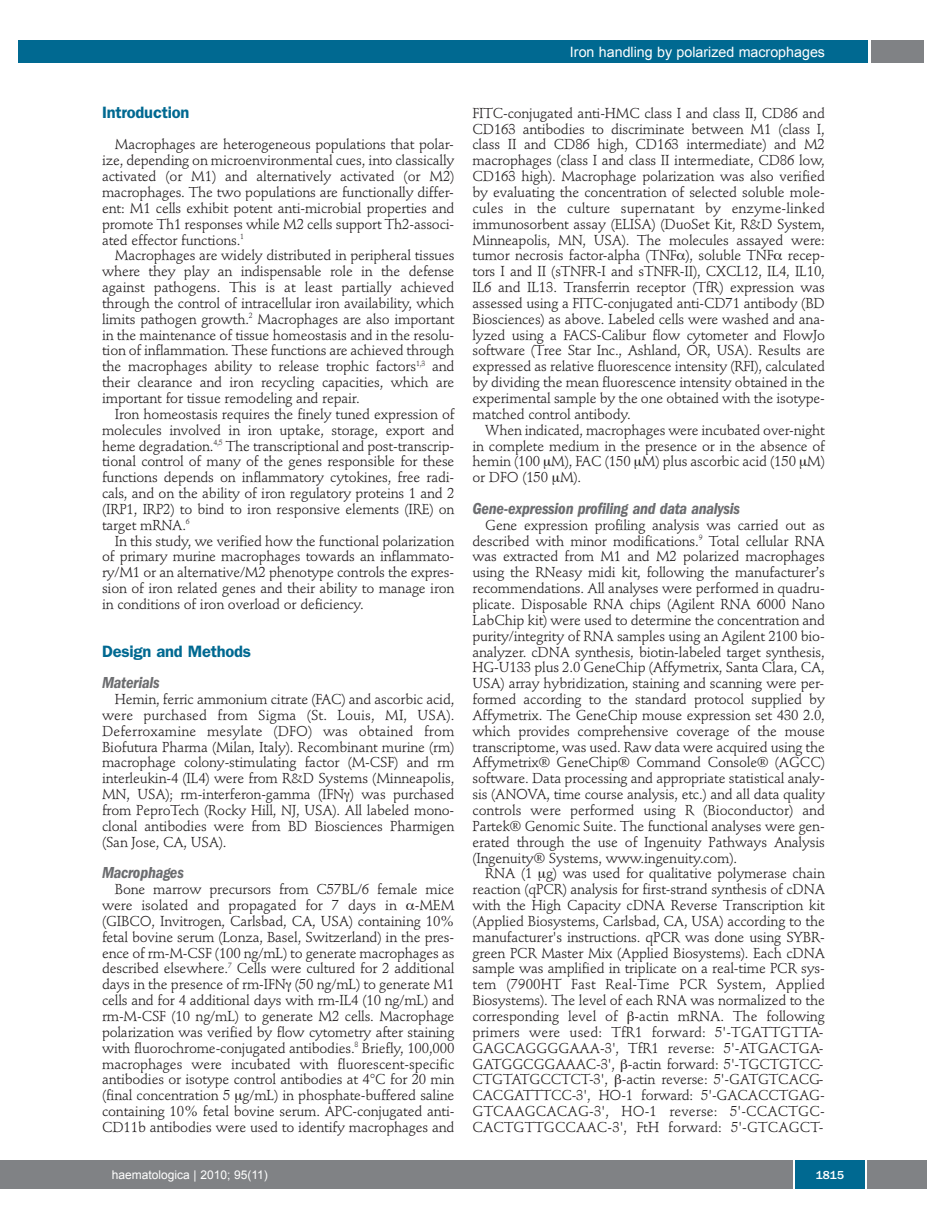
<style>
.page{position:relative;width:927px;height:1225px;background:#fff}
.page>*{position:absolute;margin:0;border:0;box-sizing:border-box;transform-origin:0 0}
.t1{font:italic 600 condensed 16.5px "Franklin Gothic";letter-spacing:-.015em;color:#6c6d70}
.t2{font:600 16.5px "Franklin Gothic";letter-spacing:-.015em;color:#006991}
.t3{font:14.25px/15.9px "Stempel Schneidler";letter-spacing:-.015em;color:#231f20;text-align:justify}
.t4{font:14.25px "Arial";color:#fff}
.t5{font:12px "Arial";color:#fff}
.t6{font:500 12px "Franklin Gothic";color:#fff}
</style>
<div class="page">
<div style="left:871px;top:40px;width:52px;height:22px;background:#808285"></div>
<div style="left:18px;top:40px;width:849px;height:22px;background:#006991"></div>
<div style="left:17px;top:1160px;width:910px;height:28px;background:#808285"></div>
<div style="left:795px;top:1160px;width:70px;height:28px;background:#006991"></div>
<hr style="left:793px;top:1160px;width:2px;height:28px;background:#fff">
<hr style="left:865px;top:1160px;width:2px;height:28px;background:#fff">
<div style="left:0;top:1160px;width:17px;height:28px;background:#808285"></div>
<p class="t4" style="left:570px;top:44px;width:257px">Iron handling by polarized macrophages</p>
<p class="t2" style="left:102px;top:106px;width:89px">Introduction</p>
<p class="t3" style="left:102px;top:138px;width:354px;text-indent:13px">Macrophages are heterogeneous populations that polar&shy;ize, depending on microenvironmental cues, into classically activated (or M1) and alternatively activated (or M2) macrophages. The two populations are functionally differ&shy;ent: M1 cells exhibit potent anti-microbial properties and promote Th1 responses while M2 cells support Th2-associ&shy;ated effector functions.<sup>1</sup></p>
<p class="t3" style="left:102px;top:249px;width:354px;text-indent:13px">Macrophages are widely distributed in peripheral tissues where they play an indispensable role in the defense against pathogens. This is at least partially achieved through the control of intracellular iron availability, which limits pathogen growth.<sup>2</sup> Macrophages are also important in the maintenance of tissue homeostasis and in the resolu&shy;tion of inflammation. These functions are achieved through the macrophages ability to release trophic factors<sup>1,3</sup> and their clearance and iron recycling capacities, which are important for tissue remodeling and repair.</p>
<p class="t3" style="left:102px;top:407px;width:354px;text-indent:13px">Iron homeostasis requires the finely tuned expression of molecules involved in iron uptake, storage, export and heme degradation.<sup>4,5</sup> The transcriptional and post-transcrip&shy;tional control of many of the genes responsible for these functions depends on inflammatory cytokines, free radi&shy;cals, and on the ability of iron regulatory proteins 1 and 2 (IRP1, IRP2) to bind to iron responsive elements (IRE) on target mRNA.<sup>6</sup></p>
<p class="t3" style="left:102px;top:534px;width:354px;text-indent:13px">In this study, we verified how the functional polarization of primary murine macrophages towards an inflammato&shy;ry/M1 or an alternative/M2 phenotype controls the expres&shy;sion of iron related genes and their ability to manage iron in conditions of iron overload or deficiency.</p>
<p class="t2" style="left:102px;top:645px;width:151px">Design and Methods</p>
<p class="t1" style="left:102px;top:676px;width:59px">Materials</p>
<p class="t3" style="left:102px;top:692px;width:354px;text-indent:13px">Hemin, ferric ammonium citrate (FAC) and ascorbic acid, were purchased from Sigma (St. Louis, MI, USA).<br>Deferroxamine mesylate (DFO) was obtained from Biofutura Pharma (Milan, Italy). Recombinant murine (rm) macrophage colony-stimulating factor (M-CSF) and rm interleukin-4 (IL4) were from R&amp;D Systems (Minneapolis, MN, USA); rm-interferon-gamma (IFN ) was purchased from PeproTech (Rocky Hill, NJ, USA). All labeled mono&shy;clonal antibodies were from BD Biosciences Pharmigen (San Jose, CA, USA).</p>
<p class="t1" style="left:102px;top:867px;width:83px">Macrophages</p>
<p class="t3" style="left:102px;top:882px;width:354px;text-indent:13px">Bone marrow precursors from C57BL/6 female mice were isolated and propagated for 7 days in -MEM (GIBCO, Invitrogen, Carlsbad, CA, USA) containing 10% fetal bovine serum (Lonza, Basel, Switzerland) in the pres&shy;ence of rm-M-CSF (100 ng/mL) to generate macrophages as described elsewhere.<sup>7</sup> Cells were cultured for 2 additional days in the presence of rm-IFN (50 ng/mL) to generate M1 cells and for 4 additional days with rm-IL4 (10 ng/mL) and rm-M-CSF (10 ng/mL) to generate M2 cells. Macrophage polarization was verified by flow cytometry after staining with fluorochrome-conjugated antibodies.<sup>8</sup> Briefly, 100,000 macrophages were incubated with fluorescent-specific antibodies or isotype control antibodies at 4°C for 20 min (final concentration 5 g/mL) in phosphate-buffered saline containing 10% fetal bovine serum. APC-conjugated anti-CD11b antibodies were used to identify macrophages and</p>
<p class="t3" style="left:472px;top:106px;width:354px">FITC-conjugated anti-HMC class I and class II, CD86 and CD163 antibodies to discriminate between M1 (class I, class II and CD86 high, CD163 intermediate) and M2 macrophages (class I and class II intermediate, CD86 low, CD163 high). Macrophage polarization was also verified by evaluating the concentration of selected soluble mole&shy;cules in the culture supernatant by enzyme-linked immunosorbent assay (ELISA) (DuoSet Kit, R&amp;D System, Minneapolis, MN, USA). The molecules assayed were: tumor necrosis factor-alpha (TNF ), soluble TNF recep&shy;tors I and II (sTNFR-I and sTNFR-II), CXCL12, IL4, IL10, IL6 and IL13. Transferrin receptor (TfR) expression was assessed using a FITC-conjugated anti-CD71 antibody (BD Biosciences) as above. Labeled cells were washed and ana&shy;lyzed using a FACS-Calibur flow cytometer and FlowJo software (Tree Star Inc., Ashland, OR, USA). Results are expressed as relative fluorescence intensity (RFI), calculated by dividing the mean fluorescence intensity obtained in the experimental sample by the one obtained with the isotype&shy;matched control antibody.</p>
<p class="t3" style="left:472px;top:423px;width:354px;text-indent:13px">When indicated, macrophages were incubated over-night in complete medium in the presence or in the absence of hemin (100 M), FAC (150 M) plus ascorbic acid (150 M) or DFO (150 M).</p>
<p class="t1" style="left:472px;top:502px;width:269px">Gene-expression profiling and data analysis</p>
<p class="t3" style="left:472px;top:518px;width:354px;text-indent:13px">Gene expression profiling analysis was carried out as described with minor modifications.<sup>9</sup> Total cellular RNA was extracted from M1 and M2 polarized macrophages using the RNeasy midi kit, following the manufacturer’s recommendations. All analyses were performed in quadru&shy;plicate. Disposable RNA chips (Agilent RNA 6000 Nano LabChip kit) were used to determine the concentration and purity/integrity of RNA samples using an Agilent 2100 bio&shy;analyzer. cDNA synthesis, biotin-labeled target synthesis, HG-U133 plus 2.0 GeneChip (Affymetrix, Santa Clara, CA, USA) array hybridization, staining and scanning were per&shy;formed according to the standard protocol supplied by Affymetrix. The GeneChip mouse expression set 430 2.0, which provides comprehensive coverage of the mouse transcriptome, was used. Raw data were acquired using the Affymetrix® GeneChip® Command Console® (AGCC) software. Data processing and appropriate statistical analy&shy;sis (ANOVA, time course analysis, etc.) and all data quality controls were performed using R (Bioconductor) and Partek® Genomic Suite. The functional analyses were gen&shy;erated through the use of Ingenuity Pathways Analysis (Ingenuity® Systems, www.ingenuity.com).</p>
<p class="t3" style="left:472px;top:867px;width:354px;text-indent:13px">RNA (1 g) was used for qualitative polymerase chain reaction (qPCR) analysis for first-strand synthesis of cDNA with the High Capacity cDNA Reverse Transcription kit (Applied Biosystems, Carlsbad, CA, USA) according to the manufacturer's instructions. qPCR was done using SYBR&shy;green PCR Master Mix (Applied Biosystems). Each cDNA sample was amplified in triplicate on a real-time PCR sys&shy;tem (7900HT Fast Real-Time PCR System, Applied Biosystems). The level of each RNA was normalized to the corresponding level of -actin mRNA. The following primers were used: TfR1 forward: 5'-TGATTGTTA-GAGCAGGGGAAA-3', TfR1 reverse: 5'-ATGACTGA-GATGGCGGAAAC-3', -actin forward: 5'-TGCTGTCC-CTGTATGCCTCT-3', -actin reverse: 5'-GATGTCACG-CACGATTTCC-3', HO-1 forward: 5'-GACACCTGAG-GTCAAGCACAG-3', HO-1 reverse: 5'-CCACTGC-CACTGTTGCCAAC-3', FtH forward: 5'-GTCAGCT-</p>
<p class="t5" style="left:112px;top:1168px;width:158px">haematologica | 2010; 95(11)</p>
<p class="t6" style="left:816px;top:1171px;width:30px">1815</p>
</div>
